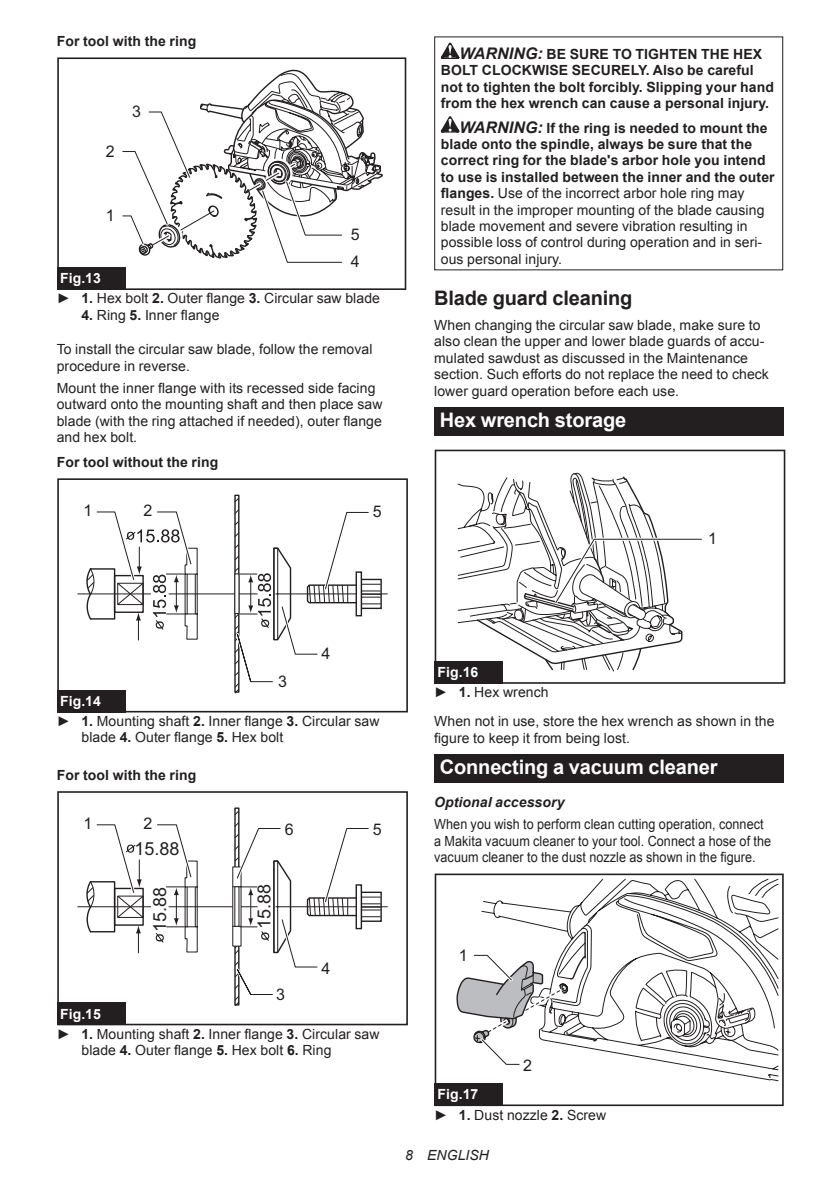
<style>
.page{position:relative;width:840px;height:1191px;background:#fff}
.page>*{position:absolute;margin:0;border:0;box-sizing:border-box;transform-origin:0 0}
.t1{font:700 20px "Arial";letter-spacing:-.01em;color:#fff}
.t2{font:700 20px "Arial";letter-spacing:-.01em;color:#231f20}
.t3{font:18px "Arial";color:#231f20}
.t4{font:16px "Arial";color:#231f20}
.t5{font:14px/16.4px "Arial";letter-spacing:.005em;color:#231f20}
.t6{font:700 14px/16.4px "Arial";letter-spacing:.005em;color:#231f20}
.t7{font:14px/16.4px "Arial";letter-spacing:.005em;color:#231f20;scale:.9 1}
.t8{font:italic 700 14px "Arial";letter-spacing:.005em;color:#231f20}
.t9{font:italic 14px "Arial";letter-spacing:.005em;color:#231f20}
.s1{font-weight:700;color:#fff}
.s2{font-weight:700}
.s3{font-style:italic;font-size:16px}
.s4{font-weight:700;font-style:italic;font-size:16px}
</style>
<div class="page">
<svg style="left:57px;top:57px;width:349px;height:233px"></svg>
<div style="left:57px;top:267px;width:68px;height:23px;background:#231f20"></div>
<hr style="left:276px;top:593px;width:111px;height:1px;background:#231f20">
<hr style="left:78px;top:593px;width:72px;height:1px;background:#231f20">
<div style="left:360px;top:579px;width:21px;height:30px;border:1px solid #231f20"></div>
<svg style="left:371px;top:583px;width:9px;height:21px"></svg>
<div style="left:234px;top:494px;width:5px;height:198px;border:1px solid #231f20"></div>
<svg style="left:234px;top:497px;width:5px;height:5px"></svg>
<svg style="left:234px;top:685px;width:5px;height:8px"></svg>
<svg style="left:96px;top:511px;width:273px;height:172px"></svg>
<svg style="left:86px;top:529px;width:112px;height:111px"></svg>
<svg style="left:234px;top:544px;width:58px;height:97px"></svg>
<div style="left:57px;top:478px;width:350px;height:234px;border:2px solid #231f20"></div>
<div style="left:57px;top:690px;width:68px;height:22px;background:#231f20"></div>
<hr style="left:276px;top:906px;width:111px;height:1px;background:#231f20">
<hr style="left:78px;top:906px;width:72px;height:1px;background:#231f20">
<div style="left:360px;top:891px;width:21px;height:31px;border:1px solid #231f20"></div>
<svg style="left:371px;top:896px;width:9px;height:21px"></svg>
<div style="left:234px;top:807px;width:5px;height:198px;border:1px solid #231f20"></div>
<svg style="left:234px;top:810px;width:5px;height:5px"></svg>
<svg style="left:234px;top:998px;width:5px;height:8px"></svg>
<svg style="left:96px;top:824px;width:273px;height:171px"></svg>
<svg style="left:86px;top:860px;width:58px;height:93px"></svg>
<svg style="left:155px;top:860px;width:43px;height:93px"></svg>
<svg style="left:125px;top:844px;width:11px;height:9px"></svg>
<svg style="left:233px;top:822px;width:59px;height:132px"></svg>
<div style="left:57px;top:791px;width:350px;height:234px;border:2px solid #231f20"></div>
<div style="left:57px;top:1002px;width:68px;height:23px;background:#231f20"></div>
<svg style="left:440px;top:43px;width:19px;height:16px"></svg>
<svg style="left:440px;top:116px;width:19px;height:17px"></svg>
<div style="left:434px;top:407px;width:348px;height:28px;background:#231f20"></div>
<svg style="left:457px;top:472px;width:245px;height:200px"></svg>
<div style="left:434px;top:449px;width:350px;height:235px;border:2px solid #231f20"></div>
<div style="left:434px;top:661px;width:68px;height:23px;background:#231f20"></div>
<div style="left:434px;top:754px;width:348px;height:28px;background:#231f20"></div>
<svg style="left:434px;top:873px;width:349px;height:233px"></svg>
<svg style="left:455px;top:898px;width:319px;height:169px"></svg>
<div style="left:434px;top:1083px;width:68px;height:23px;background:#231f20"></div>
<p class="t6" style="left:57px;top:33px;width:141px">For tool with the ring</p>
<p class="t4" style="left:106px;top:141px;width:10px">2</p>
<p class="t4" style="left:132px;top:101px;width:10px">3</p>
<p class="t4" style="left:106px;top:205px;width:10px">1</p>
<p class="t4" style="left:351px;top:223px;width:10px">5</p>
<p class="t5" style="left:57px;top:268px;width:324px;line-height:20.2px"><span class="s1">Fig.13<br></span>► <span class="s2">1.</span> Hex bolt <span class="s2">2.</span> Outer flange <span class="s2">3.</span> Circular saw blade</p>
<p class="t5" style="left:81px;top:307px;width:139px"><span class="s2">4.</span> Ring <span class="s2">5.</span> Inner flange</p>
<p class="t5" style="left:57px;top:341px;width:317px">To install the circular saw blade, follow the removal procedure in reverse.</p>
<p class="t5" style="left:57px;top:380px;width:327px">Mount the inner flange with its recessed side facing outward onto the mounting shaft and then place saw blade (with the ring attached if needed), outer flange and hex bolt.</p>
<p class="t6" style="left:57px;top:454px;width:163px">For tool without the ring</p>
<p class="t4" style="left:83px;top:500px;width:10px">1</p>
<p class="t4" style="left:143px;top:500px;width:10px">2</p>
<p class="t4" style="left:350px;top:251px;width:10px">4</p>
<p class="t4" style="left:372px;top:501px;width:10px">5</p>
<p class="t6" style="left:440px;top:46px;width:334px;text-indent:19px"><span class="s3">WARNING:</span> BE SURE TO TIGHTEN THE HEX BOLT CLOCKWISE SECURELY. Also be careful not to tighten the bolt forcibly. Slipping your hand from the hex wrench can cause a personal injury.</p>
<p class="t5" style="left:440px;top:120px;width:335px;text-indent:19px"><span class="s4">WARNING:</span> <span class="s2">If the ring is needed to mount the blade onto the spindle, always be sure that the correct ring for the blade's arbor hole you intend to use is installed between the inner and the outer flanges.</span> Use of the incorrect arbor hole ring may result in the improper mounting of the blade causing blade movement and severe vibration resulting in possible loss of control during operation and in seri&shy;ous personal injury.</p>
<h1 class="t2" style="left:434px;top:285px;width:200px">Blade guard cleaning</h1>
<p class="t5" style="left:434px;top:317px;width:336px">When changing the circular saw blade, make sure to also clean the upper and lower blade guards of accu&shy;mulated sawdust as discussed in the Maintenance section. Such efforts do not replace the need to check lower guard operation before each use.</p>
<h1 class="t1" style="left:439px;top:406px;width:188px">Hex wrench storage</h1>
<p class="t4" style="left:708px;top:527px;width:10px">1</p>
<p class="t4" style="left:278px;top:670px;width:10px">3</p>
<p class="t4" style="left:321px;top:642px;width:10px">4</p>
<p class="t5" style="left:57px;top:691px;width:324px;line-height:20.2px"><span class="s1">Fig.14<br></span>► <span class="s2">1.</span> Mounting shaft <span class="s2">2.</span> Inner flange <span class="s2">3.</span> Circular saw</p>
<p class="t5" style="left:81px;top:729px;width:203px">blade <span class="s2">4.</span> Outer flange <span class="s2">5.</span> Hex bolt</p>
<p class="t6" style="left:57px;top:767px;width:141px">For tool with the ring</p>
<p class="t4" style="left:83px;top:813px;width:10px">1</p>
<p class="t4" style="left:143px;top:813px;width:10px">2</p>
<p class="t4" style="left:284px;top:819px;width:10px">6</p>
<p class="t4" style="left:372px;top:819px;width:10px">5</p>
<p class="t3" style="left:134px;top:837px;width:47px">15.88</p>
<p class="t3" style="left:148px;top:932px;width:47px;rotate:-90deg">15.88</p>
<p class="t3" style="left:252px;top:929px;width:47px;rotate:-90deg">15.88</p>
<p class="t4" style="left:276px;top:983px;width:10px">3</p>
<p class="t4" style="left:321px;top:957px;width:10px">4</p>
<p class="t5" style="left:57px;top:1003px;width:324px;line-height:20.2px"><span class="s1">Fig.15<br></span>► <span class="s2">1.</span> Mounting shaft <span class="s2">2.</span> Inner flange <span class="s2">3.</span> Circular saw</p>
<p class="t5" style="left:81px;top:1042px;width:251px">blade <span class="s2">4.</span> Outer flange <span class="s2">5.</span> Hex bolt <span class="s2">6.</span> Ring</p>
<p class="t5" style="left:434px;top:662px;width:116px;line-height:20.2px"><span class="s1">Fig.16<br></span>► <span class="s2">1.</span> Hex wrench</p>
<p class="t5" style="left:434px;top:713px;width:342px">When not in use, store the hex wrench as shown in the figure to keep it from being lost.</p>
<h1 class="t1" style="left:439px;top:753px;width:279px">Connecting a vacuum cleaner</h1>
<p class="t8" style="left:434px;top:793px;width:132px">Optional accessory</p>
<p class="t7" style="left:434px;top:816px;width:376px">When you wish to perform clean cutting operation, connect a Makita vacuum cleaner to your tool. Connect a hose of the vacuum cleaner to the dust nozzle as shown in the figure.</p>
<p class="t4" style="left:458px;top:945px;width:10px">1</p>
<p class="t4" style="left:523px;top:1054px;width:10px">2</p>
<p class="t5" style="left:434px;top:1084px;width:173px;line-height:20.2px"><span class="s1">Fig.17<br></span>► <span class="s2">1.</span> Dust nozzle <span class="s2">2.</span> Screw</p>
<p class="t9" style="left:405px;top:1146px;width:85px">8 ENGLISH</p>
</div>
